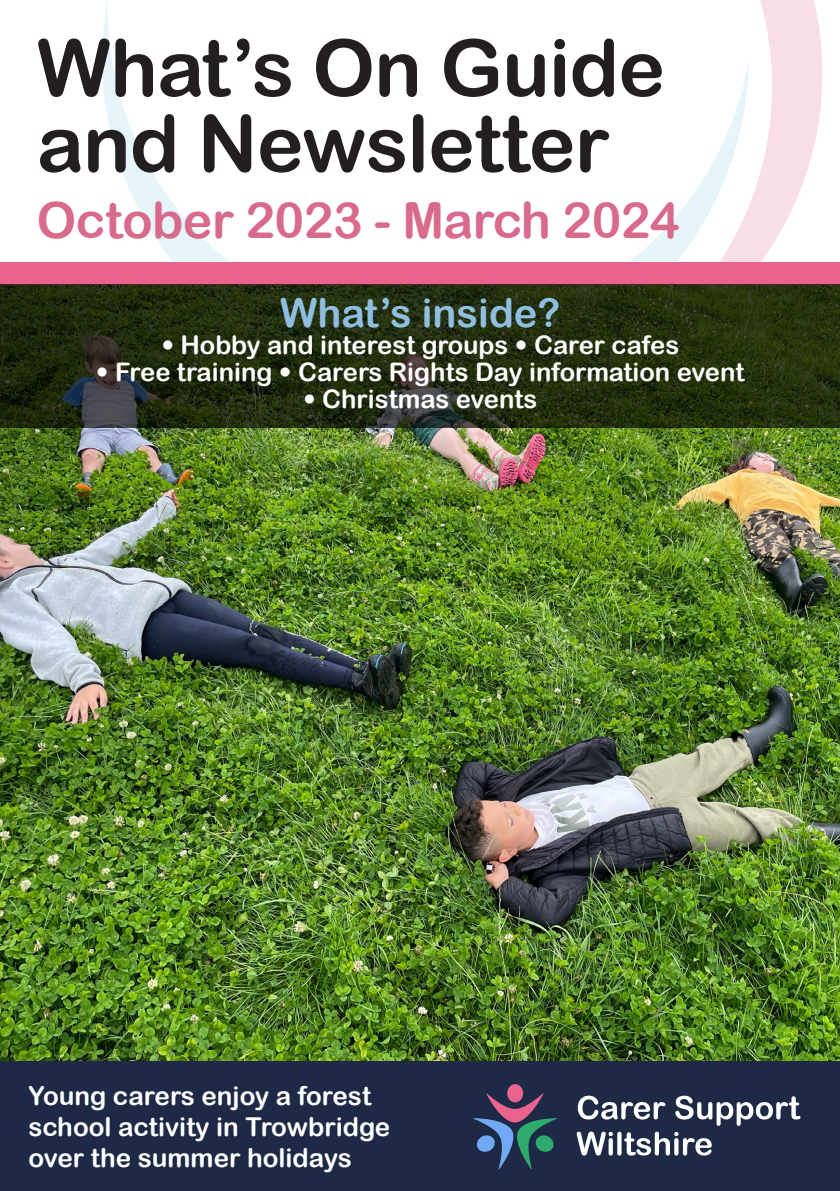
<style>
.page{position:relative;width:840px;height:1191px;background:#fff}
.page>*{position:absolute;margin:0;border:0;box-sizing:border-box;transform-origin:0 0}
.t1{font:79px/75.6px "Arial Rounded MT Bold";letter-spacing:-.01em;color:#231f20}
.t2{font:50px "Arial Rounded MT Bold";letter-spacing:-.01em;color:#d86b8c}
.t3{font:39.8px "Arial Rounded MT Bold";color:#8fbfe0}
.t4{font:26px/31.2px "Arial Rounded MT Bold";color:#fff}
.t5{font:25.6px "Arial Rounded MT Bold";color:#fff}
.s1{font-family:"Avenir Next";font-weight:500}
</style>
<div class="page">
<svg style="left:748px;top:0;width:75px;height:262px;fill:#f8dee6"></svg>
<svg style="left:102px;top:1px;width:646px;height:261px"></svg>
<div style="left:0;top:1051px;width:839px;height:140px;background:#1e2945"></div>
<img style="left:0;top:428px;width:839px;height:632px">
<div style="left:0;top:262px;width:839px;height:23px;background:#ea638c"></div>
<svg style="left:0;top:284px;width:839px;height:144px;background:#242e11"></svg>
<div style="left:507px;top:1084px;width:16px;height:18px;background:#ea638c;border-radius:50%"></div>
<svg style="left:473px;top:1093px;width:83px;height:76px"></svg>
<svg style="left:576px;top:1095px;width:224px;height:60px"></svg>
<p class="t1" style="left:37px;top:29px;width:629px">What’s On Guide and Newsletter</p>
<p class="t2" style="left:37px;top:191px;width:644px">October 2023 - March 2024</p>
<p class="t3" style="left:280px;top:289px;width:281px">What’s inside?</p>
<p class="t5" style="left:161px;top:330px;width:519px"><span class="s1">•</span> Hobby and interest groups <span class="s1">•</span> Carer cafes</p>
<p class="t5" style="left:96px;top:357px;width:650px"><span class="s1">•</span> Free training <span class="s1">•</span> Carers Rights Day information event</p>
<p class="t5" style="left:303px;top:384px;width:236px"><span class="s1">•</span> Christmas events</p>
<p class="t4" style="left:28px;top:1079px;width:363px">Young carers enjoy a forest school activity in Trowbridge over the summer holidays</p>
</div>
